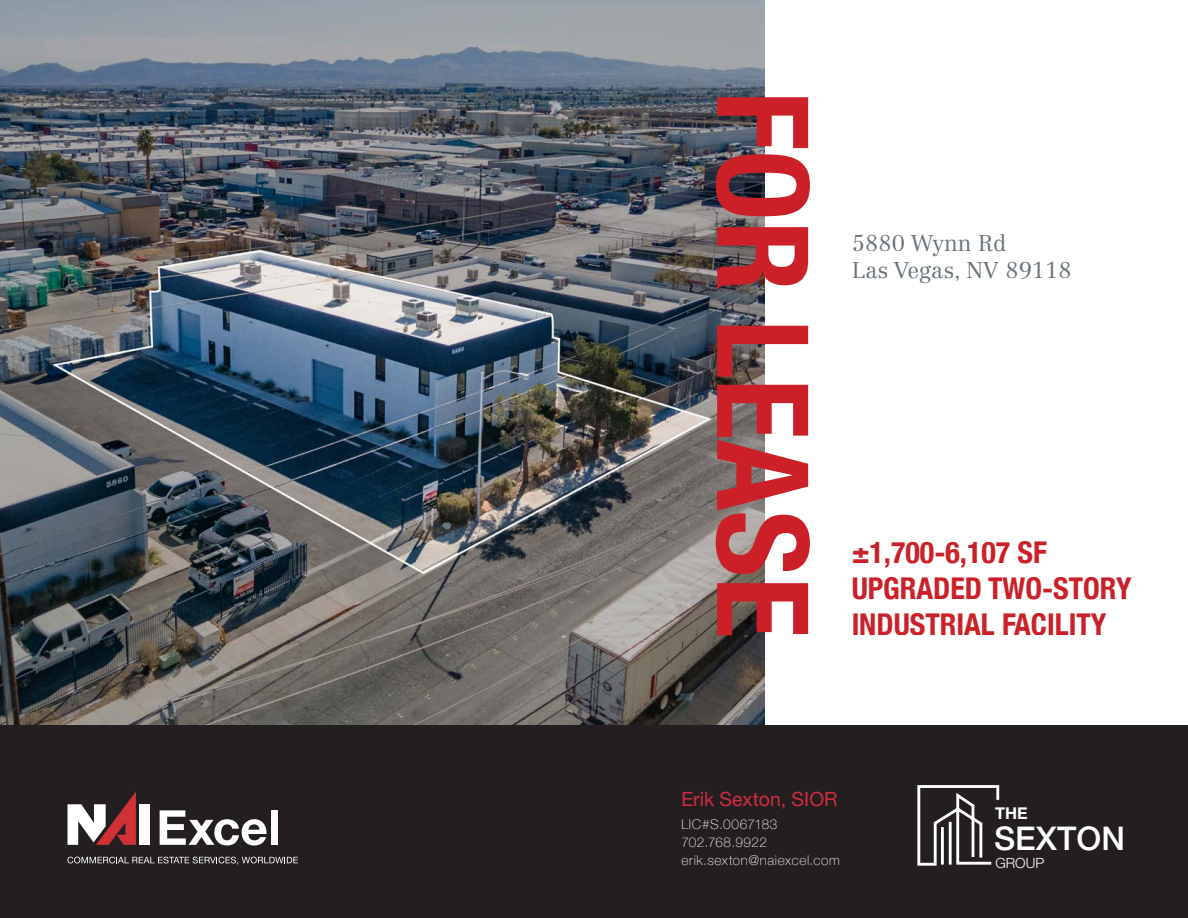
<style>
.page{position:relative;width:1188px;height:918px;background:#fff}
.page>*{position:absolute;margin:0;border:0;box-sizing:border-box;transform-origin:0 0}
.Extra_Large_Header{font:700 condensed 127.5px "Helvetica Neue";color:#cb2027}
.t1{font:500 32.7px "Helvetica Neue LT Std";color:#fff}
.t2{font:700 condensed 30px/36px "Helvetica Neue";color:#cb2027}
.Address_Black{font:300 22.5px "Centennial LT Std";color:#697379}
.Agent_Name{font:19.5px "Helvetica Neue";color:#d02c40}
.t3{font:700 16.2px "Helvetica Neue LT Std";color:#fff}
.t4{font:300 14.1px "Helvetica Neue LT Std";color:#fff}
.Phone_Number{font:100 13.5px "Helvetica Neue";letter-spacing:.05em;color:#fff}
</style>
<div class="page">
<img style="left:0;top:0;width:765px;height:725px">
<div style="left:0;top:725px;width:1188px;height:193px;background:#231f20"></div>
<div style="left:140px;top:804px;width:10px;height:41px;background:#fff"></div>
<svg style="left:68px;top:792px;width:68px;height:53px"></svg>
<svg style="left:160px;top:810px;width:107px;height:36px"></svg>
<div style="left:271px;top:810px;width:7px;height:35px;background:#fff"></div>
<svg style="left:68px;top:857px;width:230px;height:8px"></svg>
<svg style="left:917px;top:785px;width:83px;height:81px"></svg>
<p class="Extra_Large_Header" style="left:868px;top:91px;width:549px;rotate:90deg">FOR LEASE</p>
<p class="Address_Black" style="left:852px;top:230px;width:156px">5880 Wynn Rd</p>
<p class="Address_Black" style="left:852px;top:257px;width:221px">Las Vegas, NV 89118</p>
<p class="t2" style="left:852px;top:532px;width:282px">±1,700-6,107 SF<br>UPGRADED TWO-STORY<br>INDUSTRIAL FACILITY</p>
<p class="Agent_Name" style="left:681px;top:785px;width:158px">Erik Sexton, SIOR</p>
<p class="Phone_Number" style="left:681px;top:814px;width:97px">LIC#S.0067183</p>
<p class="Phone_Number" style="left:681px;top:832px;width:87px">702.768.9922</p>
<p class="Phone_Number" style="left:681px;top:850px;width:160px">erik.sexton@naiexcel.com</p>
<p class="t3" style="left:995px;top:804px;width:34px">THE</p>
<p class="t1" style="left:994px;top:819px;width:132px">SEXTON</p>
<p class="t4" style="left:995px;top:855px;width:50px">GROUP</p>
</div>
